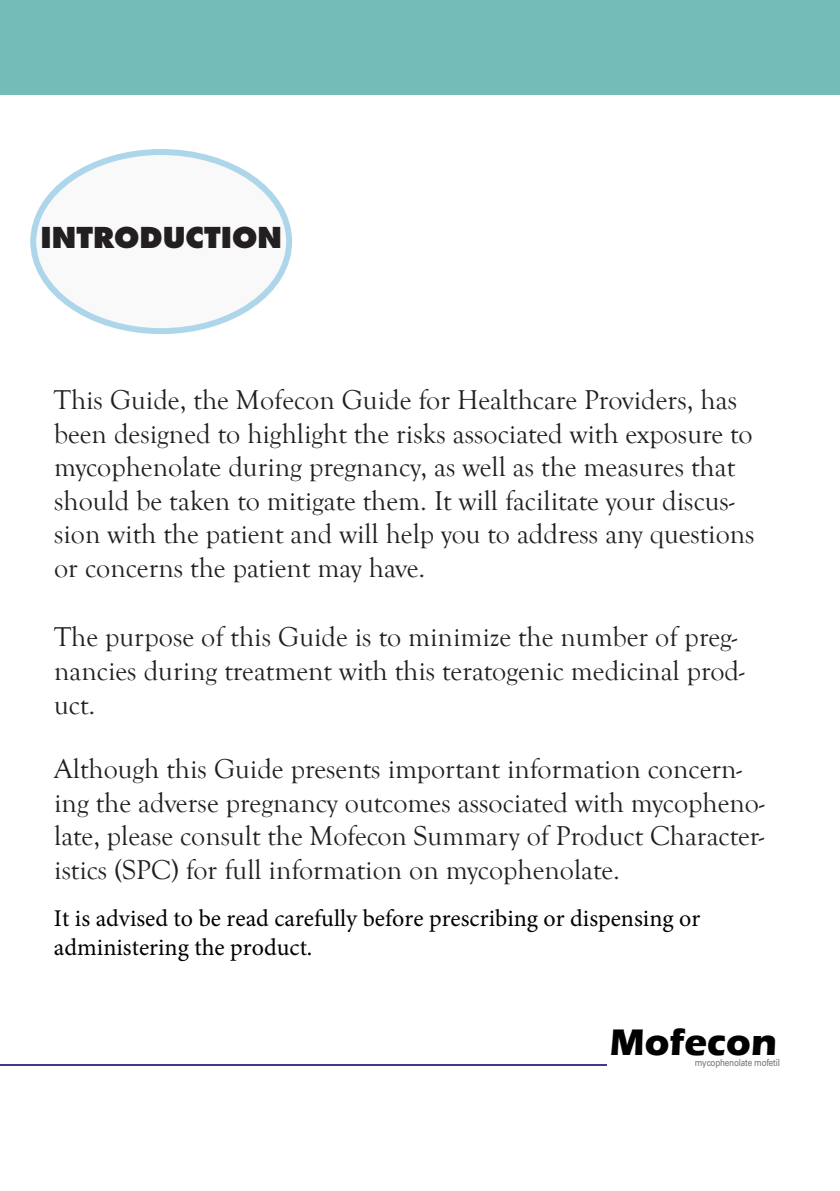
<style>
.page{position:relative;width:840px;height:1191px;background:#fff}
.page>*{position:absolute;margin:0;border:0;box-sizing:border-box;transform-origin:0 0}
.t1{font:700 38px "Eras ITC";color:#010101}
.t2{font:28px/33.6px "Goudy Old Style T";color:#231f20}
.t3{font:800 28px "Futura";color:#231f20}
.t4{font:24px/28.8px "Minion Pro";color:#000}
.t5{font:9.8px "Univers LT Std";letter-spacing:-.025em;color:#727175;scale:.83 1}
</style>
<div class="page">
<div style="left:0;top:0;width:839px;height:94px;background:#74bcb8"></div>
<hr style="left:0;top:1064px;width:606px;height:1px;background:#4a3291">
<svg style="left:30px;top:149px;width:262px;height:185px"></svg>
<p class="t3" style="left:41px;top:220px;width:242px">INTRODUCTION</p>
<p class="t2" style="left:54px;top:383px;width:701px">This Guide, the Mofecon Guide for Healthcare Providers, has been designed to highlight the risks associated with exposure to mycophenolate during pregnancy, as well as the measures that should be taken to mitigate them. It will facilitate your discus&shy;sion with the patient and will help you to address any questions or concerns the patient may have.</p>
<p class="t2" style="left:54px;top:621px;width:691px">The purpose of this Guide is to minimize the number of preg&shy;nancies during treatment with this teratogenic medicinal prod&shy;uct.</p>
<p class="t2" style="left:54px;top:752px;width:711px">Although this Guide presents important information concern&shy;ing the adverse pregnancy outcomes associated with mycopheno&shy;late, please consult the Mofecon Summary of Product Character&shy;istics (SPC) for full information on mycophenolate.</p>
<p class="t4" style="left:54px;top:903px;width:647px">It is advised to be read carefully before prescribing or dispensing or administering the product.</p>
<h1 class="t1" style="left:609px;top:1020px;width:168px">Mofecon</h1>
<p class="t5" style="left:694px;top:1056px;width:104px">mycophenolate mofetil</p>
</div>
